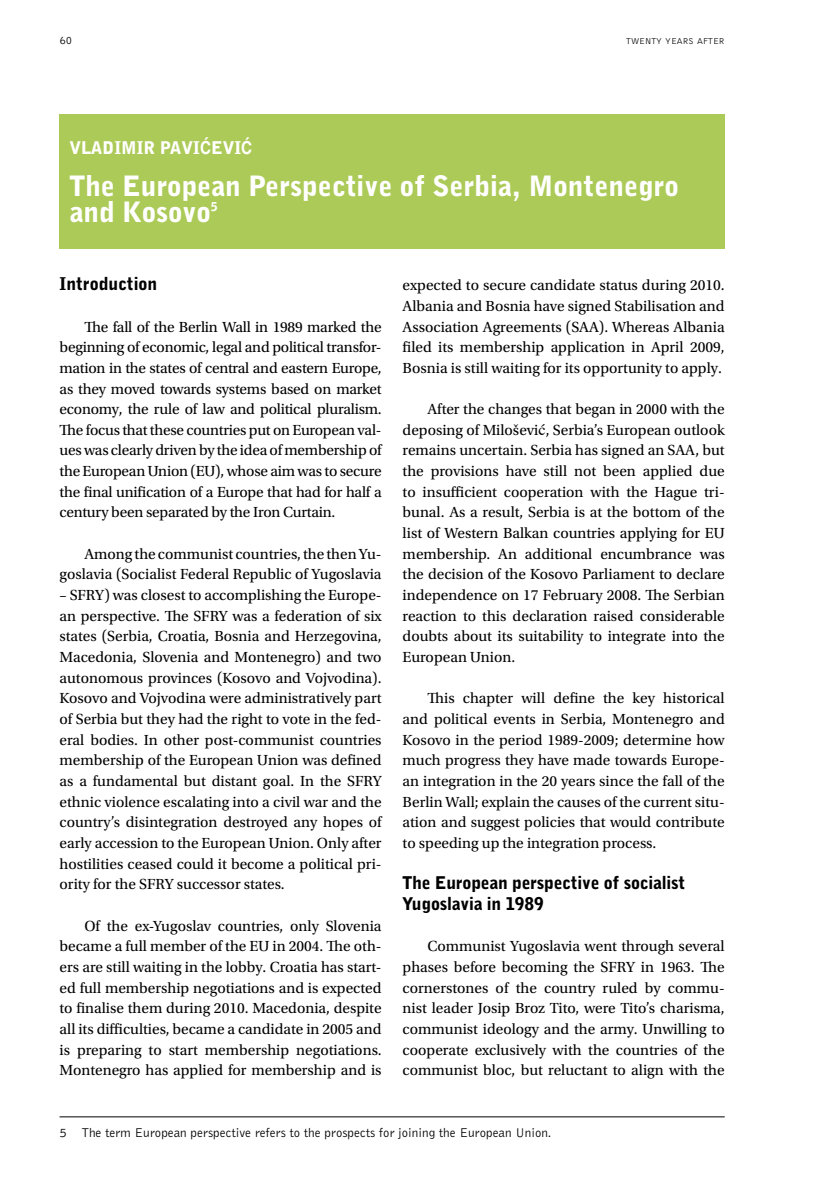
<style>
.page{position:relative;width:824px;height:1181px;background:#fff}
.page>*{position:absolute;margin:0;border:0;box-sizing:border-box;transform-origin:0 0}
.t1{font:900 28px/26.2px "Bell Gothic BT";color:#fff}
.t2{font:900 17.5px/20.7px "Bell Gothic BT";letter-spacing:-.01em;color:#000}
.t3{font:900 17.5px "Bell Gothic BT";color:#fff}
.t4{font:15.4px/20.7px "Utopia Std";color:#000;text-align:justify}
.t5{font:13.12px "Bell Gothic BT";color:#000}
.t6{font:900 12.25px "Bell Gothic BT";color:#fff}
.t7{font:11.38px "Bell Gothic BT";color:#000}
.t8{font:8.75px "Bell Gothic BT";color:#000}
.s1{font-family:"H Central";font-weight:700}
.s2{font-family:"Times";font-size:16.28px}
</style>
<div class="page">
<div style="left:60px;top:115px;width:664px;height:134px;background:#acca57"></div>
<hr style="left:60px;top:1116px;width:664px;height:1px;background:#000">
<p class="t7" style="left:60px;top:33px;width:14px">60</p>
<p class="t8" style="left:626px;top:36px;width:100px">TWENTY YEARS AFTER</p>
<p class="t3" style="left:69px;top:137px;width:33px">Vladimir</p>
<p class="t3" style="left:160px;top:137px;width:94px">Pavi<span class="s1">å</span>evi<span class="s1">å</span></p>
<h1 class="t1" style="left:69px;top:172px;width:610px">The European Perspective of Serbia, Montenegro and Kosovo</h1>
<p class="t6" style="left:211px;top:199px;width:8px">5</p>
<p class="t2" style="left:60px;top:273px;width:99px">Introduction</p>
<p class="t4" style="left:60px;top:316px;width:323px;text-indent:25px">The fall of the Berlin Wall in 1989 marked the beginning of economic, legal and political transfor&shy;mation in the states of central and eastern Europe, as they moved towards systems based on market economy, the rule of law and political pluralism.<br>The focus that these countries put on European val&shy;ues was clearly driven by the idea of membership of the European Union (EU), whose aim was to secure the final unification of a Europe that had for half a century been separated by the Iron Curtain.</p>
<p class="t4" style="left:60px;top:544px;width:323px;text-align:right">Among the communist countries, the then Yu&shy;goslavia (Socialist Federal Republic of Yugoslavia</p>
<p class="t4" style="left:60px;top:585px;width:323px">– SFRY) was closest to accomplishing the Europe&shy;an perspective. The SFRY was a federation of six states (Serbia, Croatia, Bosnia and Herzegovina, Macedonia, Slovenia and Montenegro) and two autonomous provinces (Kosovo and Vojvodina).<br>Kosovo and Vojvodina were administratively part of Serbia but they had the right to vote in the fed&shy;eral bodies. In other post-communist countries membership of the European Union was defined as a fundamental but distant goal. In the SFRY ethnic violence escalating into a civil war and the country’s disintegration destroyed any hopes of early accession to the European Union. Only after hostilities ceased could it become a political pri&shy;ority for the SFRY successor states.</p>
<p class="t4" style="left:60px;top:915px;width:323px;text-indent:25px">Of the ex-Yugoslav countries, only Slovenia became a full member of the EU in 2004. The oth&shy;ers are still waiting in the lobby. Croatia has start&shy;ed full membership negotiations and is expected to finalise them during 2010. Macedonia, despite all its difficulties, became a candidate in 2005 and is preparing to start membership negotiations.<br>Montenegro has applied for membership and is</p>
<p class="t4" style="left:402px;top:275px;width:323px">expected to secure candidate status during 2010.<br>Albania and Bosnia have signed Stabilisation and Association Agreements (SAA). Whereas Albania filed its membership application in April 2009, Bosnia is still waiting for its opportunity to apply.</p>
<p class="t4" style="left:402px;top:399px;width:323px;text-indent:25px">After the changes that began in 2000 with the deposing of Miloševi<span class="s2">ć</span>, Serbia’s European outlook remains uncertain. Serbia has signed an SAA, but the provisions have still not been applied due to insufficient cooperation with the Hague tri&shy;bunal. As a result, Serbia is at the bottom of the list of Western Balkan countries applying for EU membership. An additional encumbrance was the decision of the Kosovo Parliament to declare independence on 17 February 2008. The Serbian reaction to this declaration raised considerable doubts about its suitability to integrate into the European Union.</p>
<p class="t4" style="left:402px;top:688px;width:323px;text-indent:25px">This chapter will define the key historical and political events in Serbia, Montenegro and Kosovo in the period 1989-2009; determine how much progress they have made towards Europe&shy;an integration in the 20 years since the fall of the Berlin Wall; explain the causes of the current situ&shy;ation and suggest policies that would contribute to speeding up the integration process.</p>
<p class="t2" style="left:402px;top:872px;width:284px">The European perspective of socialist<br>Yugoslavia in 1989</p>
<p class="t4" style="left:402px;top:936px;width:323px;text-indent:25px">Communist Yugoslavia went through several phases before becoming the SFRY in 1963. The cornerstones of the country ruled by commu&shy;nist leader Josip Broz Tito, were Tito’s charisma, communist ideology and the army. Unwilling to cooperate exclusively with the countries of the communist bloc, but reluctant to align with the</p>
<p class="t5" style="left:60px;top:1124px;width:493px">5 The term European perspective refers to the prospects for joining the European Union.</p>
</div>
